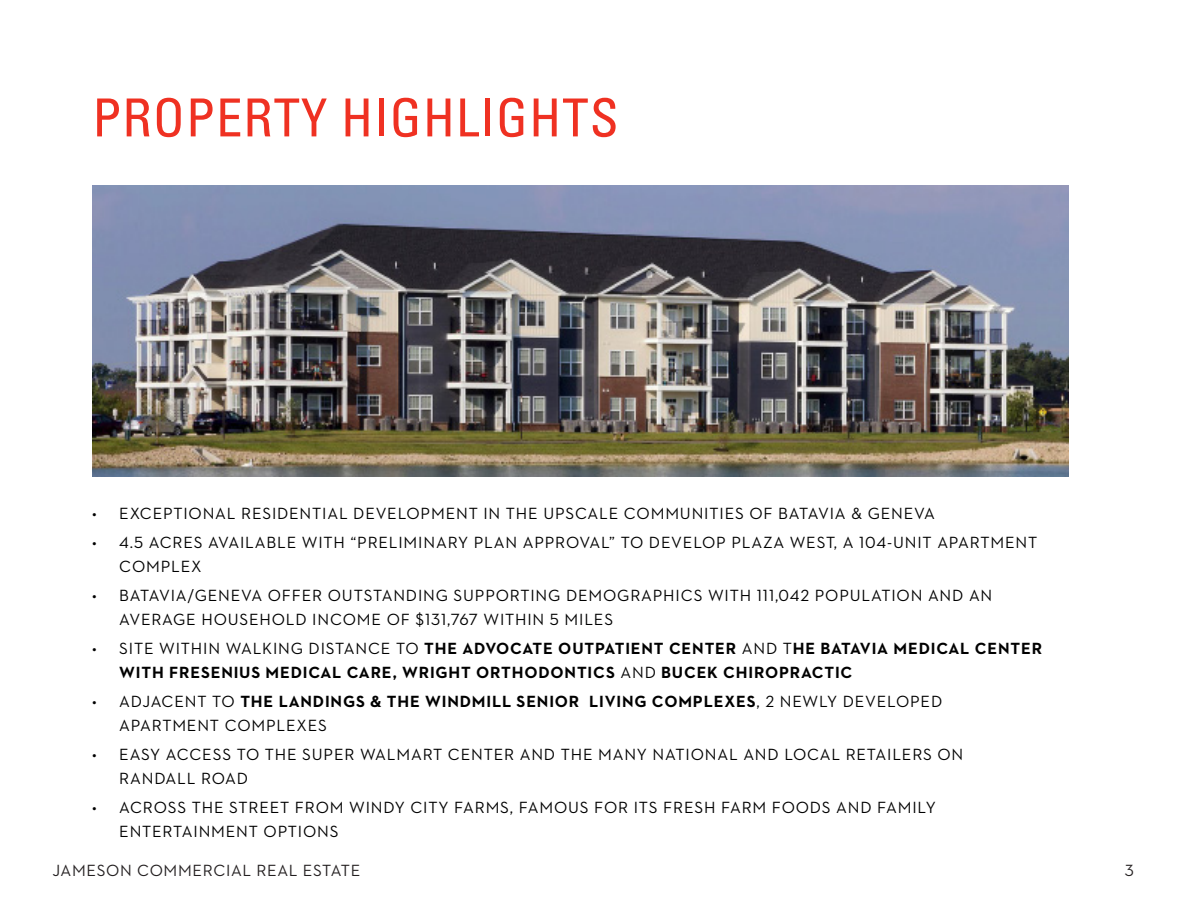
<style>
.page{position:relative;width:1188px;height:918px;background:#fff}
.page>*{position:absolute;margin:0;border:0;box-sizing:border-box;transform-origin:0 0}
.t1{font:condensed 52.5px "Univers LT Std";letter-spacing:.02em;color:#ef3122}
.t2{font:16.5px/24px "Neutraface 2 Text";letter-spacing:.05em;color:#000}
.t3{font:700 16.5px/24px "Neutraface 2 Text";letter-spacing:.05em;color:#000}
.t4{font:16.5px "Neutraface 2 Text";letter-spacing:.04em;color:#231f20}
.s1{font-weight:400}
.s2{font-weight:700}
</style>
<div class="page">
<img style="left:92px;top:185px;width:977px;height:292px">
<p class="t1" style="left:92px;top:84px;width:528px">PROPERTY HIGHLIGHTS</p>
<p class="t2" style="left:92px;top:501px;width:844px">• EXCEPTIONAL RESIDENTIAL DEVELOPMENT IN THE UPSCALE COMMUNITIES OF BATAVIA &amp; GENEVA</p>
<p class="t2" style="left:119px;top:530px;width:919px;text-indent:-27px">• 4.5 ACRES AVAILABLE WITH “PRELIMINARY PLAN APPROVAL” TO DEVELOP PLAZA WEST, A 104-UNIT APARTMENT<br>COMPLEX</p>
<p class="t2" style="left:119px;top:583px;width:875px;text-indent:-27px">• BATAVIA/GENEVA OFFER OUTSTANDING SUPPORTING DEMOGRAPHICS WITH 111,042 POPULATION AND AN<br>AVERAGE HOUSEHOLD INCOME OF $131,767 WITHIN 5 MILES</p>
<p class="t3" style="left:119px;top:636px;width:924px;text-indent:-27px"><span class="s1">• SITE WITHIN WALKING DISTANCE TO</span> THE ADVOCATE OUTPATIENT CENTER <span class="s1">AND T</span>HE BATAVIA MEDICAL CENTER<br>WITH FRESENIUS MEDICAL CARE, WRIGHT ORTHODONTICS <span class="s1">AND</span> BUCEK CHIROPRACTIC</p>
<p class="t2" style="left:119px;top:689px;width:824px;text-indent:-27px">• ADJACENT TO <span class="s2">THE LANDINGS &amp; THE WINDMILL SENIOR LIVING COMPLEXES</span>, 2 NEWLY DEVELOPED<br>APARTMENT COMPLEXES</p>
<p class="t2" style="left:119px;top:742px;width:846px;text-indent:-27px">• EASY ACCESS TO THE SUPER WALMART CENTER AND THE MANY NATIONAL AND LOCAL RETAILERS ON<br>RANDALL ROAD</p>
<p class="t2" style="left:119px;top:795px;width:818px;text-indent:-27px">• ACROSS THE STREET FROM WINDY CITY FARMS, FAMOUS FOR ITS FRESH FARM FOODS AND FAMILY<br>ENTERTAINMENT OPTIONS</p>
<p class="t4" style="left:52px;top:860px;width:309px">JAMESON COMMERCIAL REAL ESTATE</p>
<p class="t4" style="left:1125px;top:860px;width:11px">3</p>
</div>
